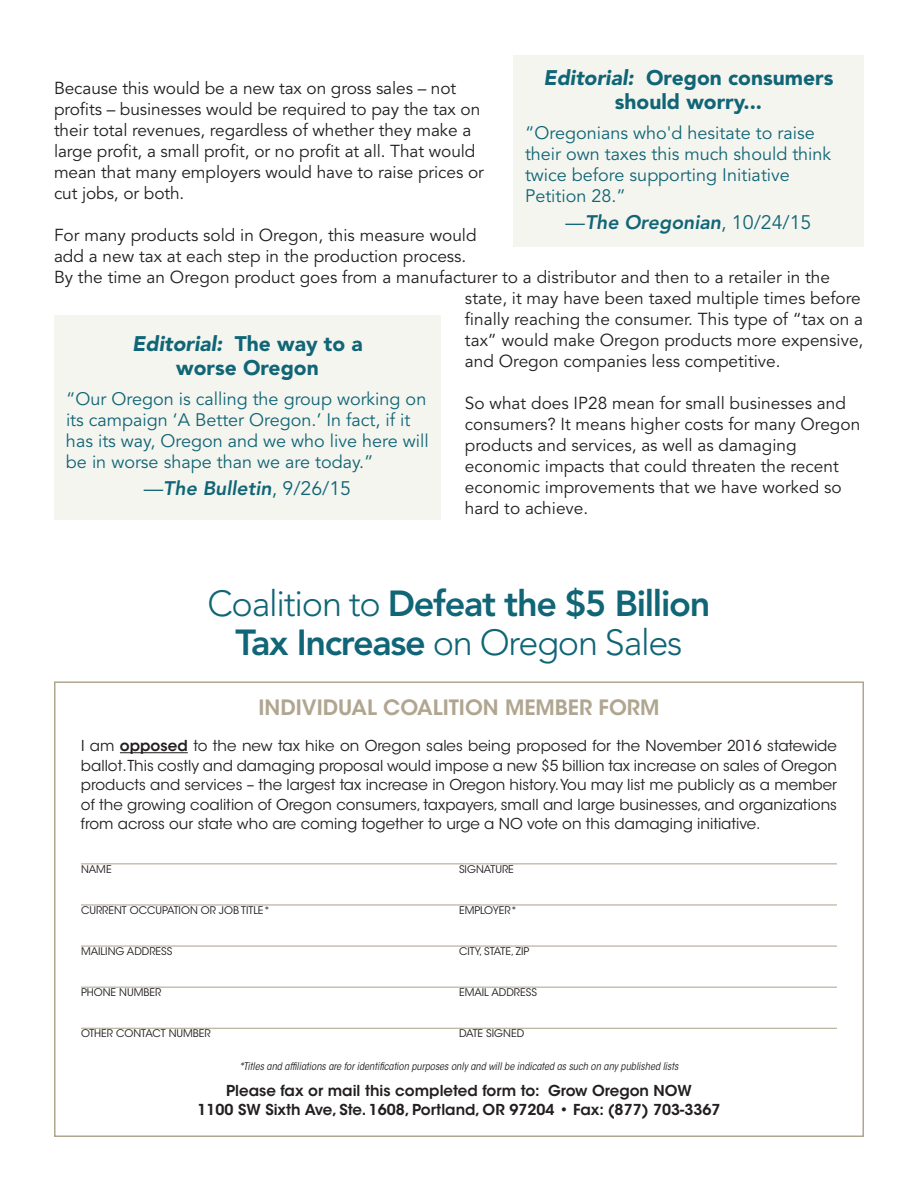
<style>
.page{position:relative;width:918px;height:1188px;background:#fff}
.page>*{position:absolute;margin:0;border:0;box-sizing:border-box;transform-origin:0 0}
.t1{font:800 36px/38.5px "Avenir LT Std";letter-spacing:-.035em;color:#106576;text-align:center}
.t2{font:900 21px/24px "Avenir LT Std";color:#106576;text-align:center}
.t3{font:600 21px "ITC Avant Garde Std";color:#b0a690}
.t4{font:italic 800 19.5px "Avenir LT Std";color:#106576}
.t5{font:18px/21px "Avenir LT Std";color:#106576}
.t6{font:17.25px/21px "Avenir LT Std";color:#231f20}
.t7{font:15px/19.5px "ITC Avant Garde Std";color:#231f20;text-align:justify}
.t8{font:600 15px/19.5px "ITC Avant Garde Std";color:#231f20;text-align:center}
.t9{font:10.5px "ITC Avant Garde Std";color:#231f20}
.t10{font:italic condensed 10.5px "ITC Avant Garde Std";color:#231f20}
.s1{font-style:italic}
.s2{font-weight:400;font-style:normal}
.s3{font-weight:300}
.s4{font-weight:600}
</style>
<div class="page">
<div style="left:54px;top:681px;width:810px;height:456px;border:2px solid #b0a690"></div>
<hr style="left:120px;top:752px;width:68px;height:1px;background:#231f20">
<hr style="left:81px;top:863px;width:756px;height:1px;background:#b0a690">
<hr style="left:81px;top:904px;width:756px;height:1px;background:#b0a690">
<hr style="left:81px;top:946px;width:756px;height:1px;background:#b0a690">
<hr style="left:81px;top:987px;width:756px;height:1px;background:#b0a690">
<hr style="left:81px;top:1028px;width:756px;height:1px;background:#b0a690">
<div style="left:513px;top:56px;width:351px;height:191px;background:#f5f5ef"></div>
<div style="left:54px;top:315px;width:387px;height:205px;background:#f5f5ef"></div>
<p class="t2" style="left:543px;top:67px;width:292px"><span class="s1">Editorial:</span> Oregon consumers should worry...</p>
<p class="t5" style="left:525px;top:123px;width:308px">“Oregonians who'd hesitate to raise their own taxes this much should think twice before supporting Initiative<br>Petition 28.”</p>
<p class="t4" style="left:566px;top:214px;width:247px"><span class="s2">—</span>The Oregonian<span class="s2">, 10/24/15</span></p>
<p class="t6" style="left:54px;top:79px;width:431px">Because this would be a new tax on gross sales – not profits – businesses would be required to pay the tax on their total revenues, regardless of whether they make a large profit, a small profit, or no profit at all. That would mean that many employers would have to raise prices or cut jobs, or both.</p>
<p class="t6" style="left:54px;top:226px;width:424px">For many products sold in Oregon, this measure would</p>
<p class="t6" style="left:54px;top:247px;width:414px">add a new tax at each step in the production process.</p>
<p class="t6" style="left:54px;top:268px;width:778px">By the time an Oregon product goes from a manufacturer to a distributor and then to a retailer in the</p>
<p class="t6" style="left:465px;top:289px;width:397px">state, it may have been taxed multiple times before</p>
<p class="t6" style="left:465px;top:310px;width:400px">finally reaching the consumer. This type of “tax on a</p>
<p class="t6" style="left:465px;top:331px;width:400px">tax” would make Oregon products more expensive,</p>
<p class="t6" style="left:465px;top:352px;width:317px">and Oregon companies less competitive.</p>
<p class="t6" style="left:465px;top:394px;width:397px">So what does IP28 mean for small businesses and consumers? It means higher costs for many Oregon products and services, as well as damaging economic impacts that could threaten the recent economic improvements that we have worked so hard to achieve.</p>
<p class="t2" style="left:132px;top:334px;width:232px"><span class="s1">Editorial:</span> The way to a worse Oregon</p>
<p class="t5" style="left:66px;top:390px;width:364px">“Our Oregon is calling the group working on its campaign ‘A Better Oregon.’ In fact, if it has its way, Oregon and we who live here will be in worse shape than we are today.”</p>
<p class="t4" style="left:144px;top:480px;width:209px"><span class="s2">—</span>The Bulletin<span class="s2">, 9/26/15</span></p>
<h1 class="t1" style="left:207px;top:588px;width:505px"><span class="s3">Coalition to</span> Defeat the $5 Billion<br>Tax Increase <span class="s3">on Oregon Sales</span></h1>
<p class="t3" style="left:259px;top:700px;width:402px">INDIVIDUAL COALITION MEMBER FORM</p>
<p class="t7" style="left:81px;top:737px;width:758px">I am <span class="s4">opposed</span> to the new tax hike on Oregon sales being proposed for the November 2016 statewide ballot.This costly and damaging proposal would impose a new $5 billion tax increase on sales of Oregon products and services – the largest tax increase in Oregon history.You may list me publicly as a member of the growing coalition of Oregon consumers, taxpayers, small and large businesses, and organizations from across our state who are coming together to urge a NO vote on this damaging initiative.</p>
<p class="t9" style="left:81px;top:865px;width:32px">NAME</p>
<p class="t9" style="left:459px;top:865px;width:56px">SIGNATURE</p>
<p class="t9" style="left:81px;top:906px;width:191px">CURRENT OCCUPATION OR JOB TITLE*</p>
<p class="t9" style="left:459px;top:906px;width:60px">EMPLOYER*</p>
<p class="t9" style="left:81px;top:947px;width:93px">MAILING ADDRESS</p>
<p class="t9" style="left:459px;top:947px;width:72px">CITY, STATE, ZIP</p>
<p class="t9" style="left:81px;top:989px;width:82px">PHONE NUMBER</p>
<p class="t9" style="left:459px;top:989px;width:80px">EMAIL ADDRESS</p>
<p class="t9" style="left:81px;top:1030px;width:131px">OTHER CONTACT NUMBER</p>
<p class="t9" style="left:459px;top:1030px;width:67px">DATE SIGNED</p>
<p class="t10" style="left:240px;top:1063px;width:440px">*Titles and affiliations are for identification purposes only and will be indicated as such on any published lists</p>
<p class="t8" style="left:197px;top:1082px;width:525px">Please fax or mail this completed form to: Grow Oregon NOW<br>1100 SW Sixth Ave, Ste. 1608, Portland, OR 97204 • Fax: (877) 703-3367</p>
</div>
